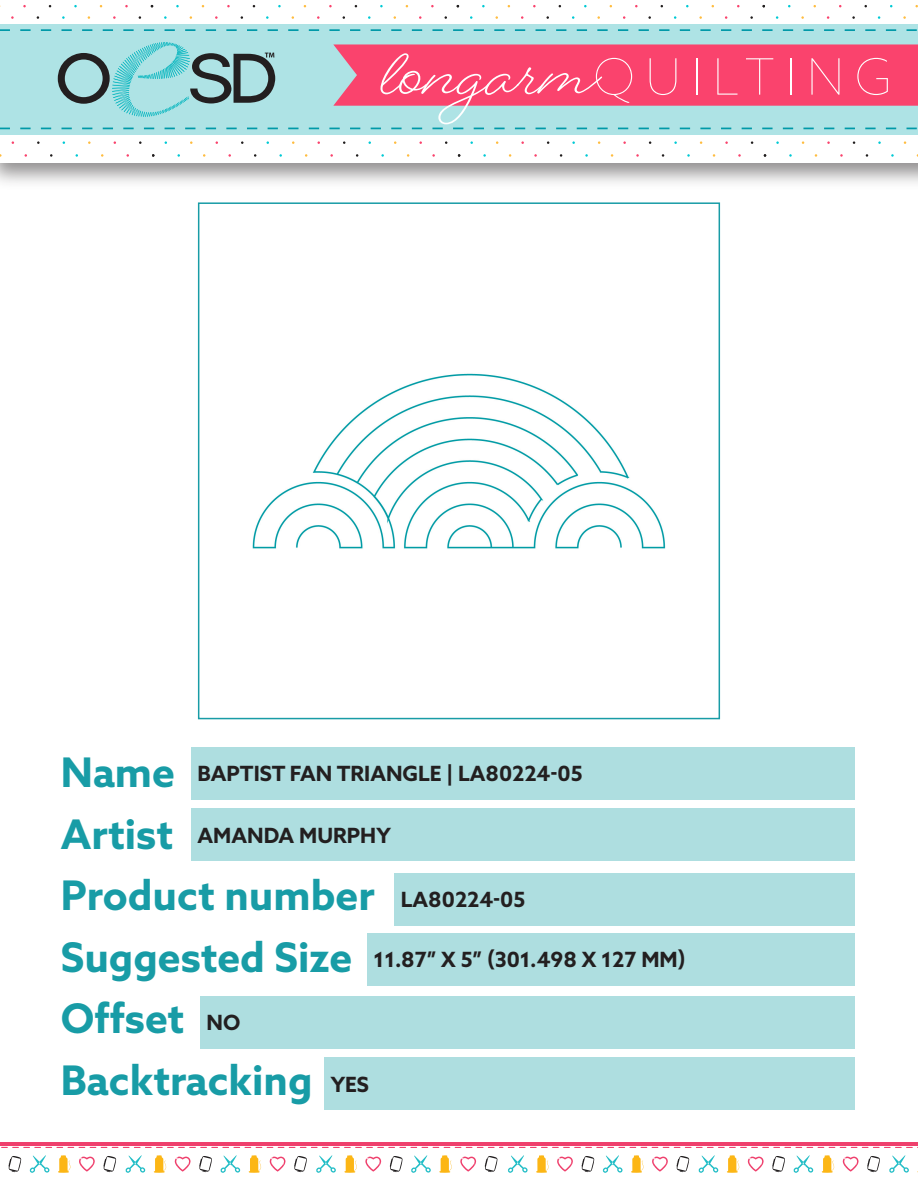
<style>
.page{position:relative;width:918px;height:1188px;background:#fff}
.page>*{position:absolute;margin:0;border:0;box-sizing:border-box;transform-origin:0 0}
.t1{font:100 50.25px "Azo Sans";letter-spacing:.2em;color:#fff}
.t2{font:700 40.8px/61.5px "Azo Sans";color:#189ca6}
.t3{font:700 21px "Azo Sans";color:#231f20}
</style>
<div class="page">
<img style="left:252px;top:373px;width:414px;height:176px">
<div style="left:198px;top:202px;width:522px;height:517px;border:2px solid #189ca6"></div>
<div style="left:0;top:24px;width:918px;height:110px;background:#aee3e5"></div>
<svg style="left:0;top:29px;width:917px;height:2px"></svg>
<svg style="left:0;top:128px;width:330px;height:2px"></svg>
<svg style="left:57px;top:42px;width:219px;height:75px"></svg>
<svg style="left:330px;top:44px;width:588px;height:86px"></svg>
<svg style="left:8px;top:1156px;width:13px;height:16px"></svg>
<svg style="left:58px;top:1155px;width:13px;height:18px"></svg>
<svg style="left:79px;top:1157px;width:16px;height:15px"></svg>
<svg style="left:30px;top:1155px;width:19px;height:18px"></svg>
<svg style="left:103px;top:1156px;width:13px;height:16px"></svg>
<svg style="left:154px;top:1155px;width:12px;height:18px"></svg>
<svg style="left:175px;top:1157px;width:16px;height:15px"></svg>
<svg style="left:126px;top:1155px;width:19px;height:18px"></svg>
<svg style="left:199px;top:1156px;width:13px;height:16px"></svg>
<svg style="left:248px;top:1155px;width:13px;height:18px"></svg>
<svg style="left:270px;top:1157px;width:16px;height:15px"></svg>
<svg style="left:221px;top:1155px;width:19px;height:18px"></svg>
<svg style="left:294px;top:1156px;width:13px;height:16px"></svg>
<svg style="left:344px;top:1155px;width:13px;height:18px"></svg>
<svg style="left:365px;top:1157px;width:16px;height:15px"></svg>
<svg style="left:316px;top:1155px;width:20px;height:18px"></svg>
<svg style="left:390px;top:1156px;width:13px;height:16px"></svg>
<svg style="left:439px;top:1155px;width:13px;height:18px"></svg>
<svg style="left:460px;top:1157px;width:16px;height:15px"></svg>
<svg style="left:411px;top:1155px;width:20px;height:18px"></svg>
<svg style="left:485px;top:1156px;width:13px;height:16px"></svg>
<hr style="left:0;top:1142px;width:502px;height:3px;background:#ef406d">
<svg style="left:1px;top:1147px;width:494px;height:1px"></svg>
<svg style="left:536px;top:1155px;width:13px;height:18px"></svg>
<svg style="left:557px;top:1157px;width:16px;height:15px"></svg>
<svg style="left:508px;top:1155px;width:20px;height:18px"></svg>
<svg style="left:581px;top:1156px;width:13px;height:16px"></svg>
<svg style="left:631px;top:1155px;width:13px;height:18px"></svg>
<svg style="left:652px;top:1157px;width:16px;height:15px"></svg>
<svg style="left:603px;top:1155px;width:20px;height:18px"></svg>
<svg style="left:676px;top:1156px;width:13px;height:16px"></svg>
<svg style="left:727px;top:1155px;width:12px;height:18px"></svg>
<svg style="left:748px;top:1157px;width:16px;height:15px"></svg>
<svg style="left:699px;top:1155px;width:19px;height:18px"></svg>
<svg style="left:772px;top:1156px;width:13px;height:16px"></svg>
<svg style="left:822px;top:1155px;width:12px;height:18px"></svg>
<svg style="left:843px;top:1157px;width:16px;height:15px"></svg>
<svg style="left:794px;top:1155px;width:19px;height:18px"></svg>
<svg style="left:867px;top:1156px;width:13px;height:16px"></svg>
<svg style="left:889px;top:1155px;width:20px;height:18px"></svg>
<hr style="left:500px;top:1142px;width:418px;height:3px;background:#ef406d">
<svg style="left:499px;top:1147px;width:419px;height:1px"></svg>
<div style="left:191px;top:747px;width:664px;height:53px;background:#aedee0"></div>
<div style="left:191px;top:808px;width:664px;height:53px;background:#aedee0"></div>
<div style="left:394px;top:873px;width:461px;height:52px;background:#aedee0"></div>
<div style="left:367px;top:933px;width:488px;height:52px;background:#aedee0"></div>
<div style="left:200px;top:996px;width:655px;height:52px;background:#aedee0"></div>
<div style="left:324px;top:1057px;width:531px;height:53px;background:#aedee0"></div>
<h1 class="t1" style="left:593px;top:45px;width:300px">QUILTING</h1>
<h2 class="t2" style="left:61px;top:741px;width:315px">Name<br>Artist<br>Product number<br>Suggested Size<br>Offset<br>Backtracking</h2>
<p class="t3" style="left:198px;top:760px;width:387px">BAPTIST FAN TRIANGLE | LA80224-05</p>
<p class="t3" style="left:198px;top:822px;width:195px">AMANDA MURPHY</p>
<p class="t3" style="left:401px;top:886px;width:126px">LA80224-05</p>
<p class="t3" style="left:374px;top:946px;width:313px">11.87” X 5” (301.498 X 127 MM)</p>
<p class="t3" style="left:207px;top:1009px;width:35px">NO</p>
<p class="t3" style="left:331px;top:1070px;width:40px">YES</p>
</div>
